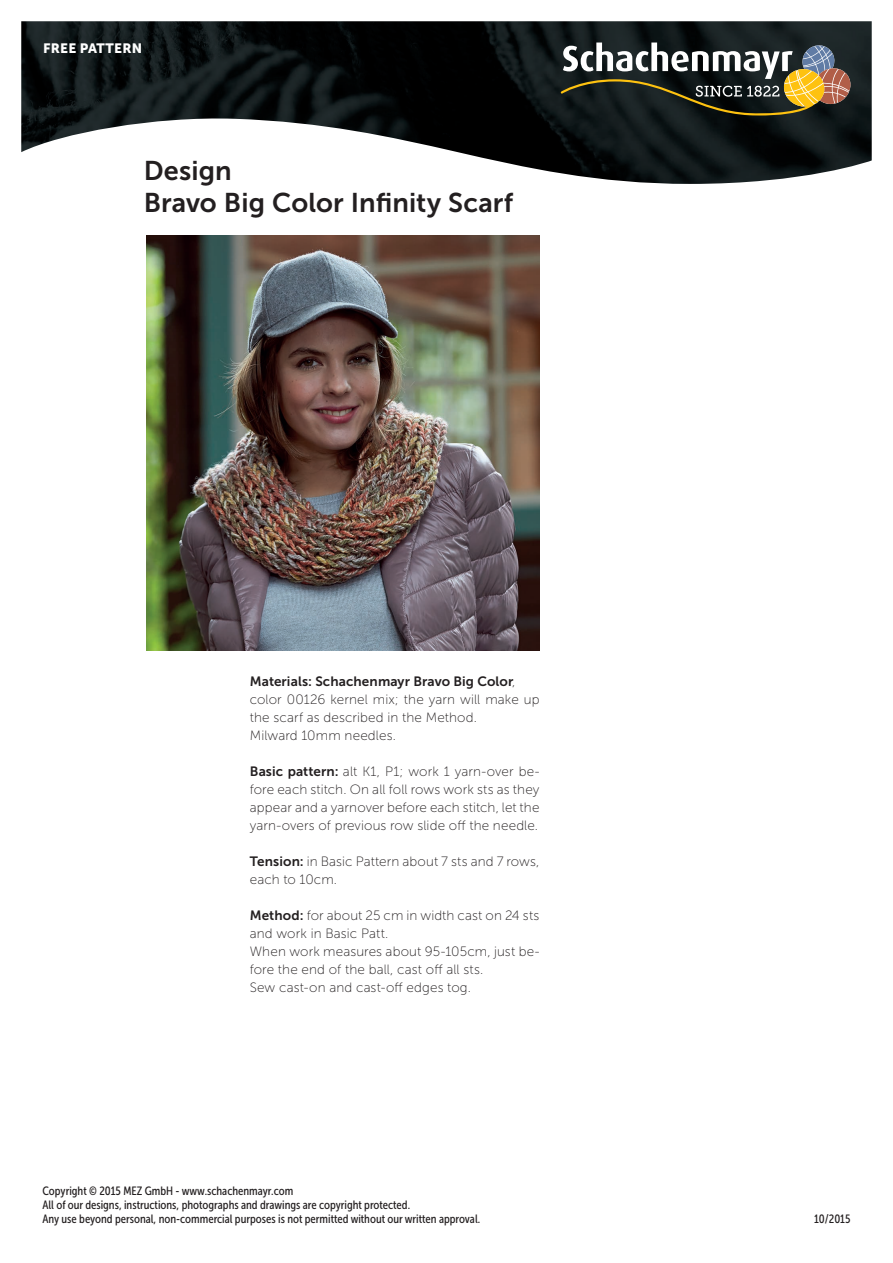
<style>
.page{position:relative;width:893px;height:1263px;background:#fff}
.page>*{position:absolute;margin:0;border:0;box-sizing:border-box;transform-origin:0 0}
.t1{font:27px/31.5px "Museo Sans 700";letter-spacing:.005em;color:#231f20}
.t2{font:13.5px/18px "Museo Sans 100";letter-spacing:.01em;color:#231f20}
.t3{font:13.5px "Museo Sans 700";letter-spacing:.01em;color:#231f20}
.t4{font:13.5px "Museo Sans 900";letter-spacing:.015em;color:#fff}
.t5{font:12px/14.4px "Museo Sans Cond 500";color:#231f20}
.s1{font-family:"Museo Sans 100"}
.s2{font-family:"Museo Sans 700"}
</style>
<div class="page">
<img style="left:21px;top:21px;width:851px;height:163px">
<svg style="left:561px;top:43px;width:289px;height:72px;background:#535246"></svg>
<img style="left:146px;top:235px;width:393px;height:415px">
<p class="t4" style="left:43px;top:40px;width:100px">FREE PATTERN</p>
<h1 class="t1" style="left:144px;top:155px;width:371px">Design<br>Bravo Big Color Infinity Scarf</h1>
<p class="t3" style="left:250px;top:674px;width:267px">Materials: Schachenmayr Bravo Big Color<span class="s1">,</span></p>
<p class="t2" style="left:250px;top:690px;width:291px">color 00126 kernel mix; the yarn will make up the scarf as described in the Method.<br>Milward 10mm needles.</p>
<p class="t2" style="left:250px;top:762px;width:291px;text-align:justify"><span class="s2">Basic pattern:</span> alt K1, P1; work 1 yarn-over be&shy;fore each stitch. On all foll rows work sts as they appear and a yarnover before each stitch, let the yarn-overs of previous row slide off the needle.</p>
<p class="t2" style="left:250px;top:852px;width:291px"><span class="s2">Tension:</span> in Basic Pattern about 7 sts and 7 rows, each to 10cm.</p>
<p class="t2" style="left:250px;top:906px;width:291px"><span class="s2">Method:</span> for about 25 cm in width cast on 24 sts and work in Basic Patt.<br>When work measures about 95-105cm, just be&shy;fore the end of the ball, cast off all sts.<br>Sew cast-on and cast-off edges tog.</p>
<p class="t5" style="left:43px;top:1183px;width:439px">Copyright © 2015 MEZ GmbH - www.schachenmayr.com<br>All of our designs, instructions, photographs and drawings are copyright protected.<br>Any use beyond personal, non-commercial purposes is not permitted without our written approval.</p>
<p class="t5" style="left:814px;top:1212px;width:38px">10/2015</p>
</div>
